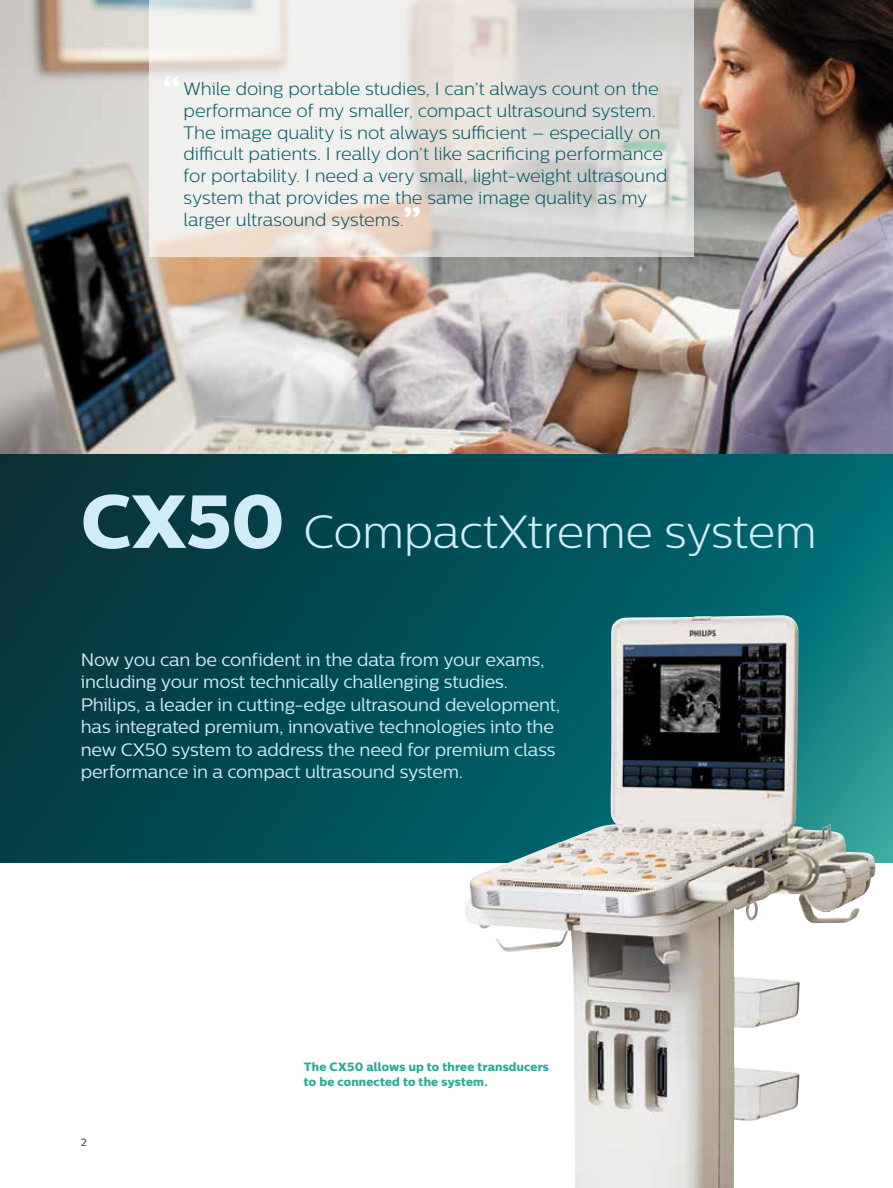
<style>
.page{position:relative;width:893px;height:1188px;background:#fff}
.page>*{position:absolute;margin:0;border:0;box-sizing:border-box;transform-origin:0 0}
.t1{font:300 46.5px "Centrale Sans";letter-spacing:-.01em;color:#d0ecf6}
.t2{font:300 18px/21.8px "Centrale Sans";letter-spacing:-.005em;color:#005862}
.t3{font:18px/22.5px "Centrale Sans";letter-spacing:-.015em;color:#d0ecf6}
.t4{font:12px/15px "Centrale Sans X Bold";letter-spacing:.01em;color:#27ab9a}
.t5{font:10.5px "Centrale Sans";color:#636466}
.s1{font-family:"Centrale Sans X Bold";font-weight:400;font-size:36px;color:#fff}
.s2{font-family:"Centrale Sans X Bold";font-weight:400;font-size:75px}
</style>
<div class="page">
<img style="left:0;top:0;width:893px;height:455px">
<svg style="left:0;top:455px;width:893px;height:407px;background:#055057"></svg>
<img style="left:465px;top:616px;width:336px;height:572px">
<svg style="left:150px;top:0;width:544px;height:256px;background:#e5e2de"></svg>
<p class="t2" style="left:184px;top:78px;width:485px;text-indent:-21px"><span class="s1">“</span>While doing portable studies, I can’t always count on the performance of my smaller, compact ultrasound system.<br>The image quality is not always sufficient – especially on difficult patients. I really don’t like sacrificing performance for portability. I need a very small, light-weight ultrasound system that provides me the same image quality as my larger ultrasound systems.<span class="s1">”</span></p>
<h1 class="t1" style="left:81px;top:505px;width:738px"><span class="s2">CX50</span> CompactXtreme system</h1>
<p class="t3" style="left:81px;top:648px;width:481px">Now you can be confident in the data from your exams, including your most technically challenging studies.<br>Philips, a leader in cutting-edge ultrasound development, has integrated premium, innovative technologies into the new CX50 system to address the need for premium class performance in a compact ultrasound system.</p>
<p class="t5" style="left:81px;top:1136px;width:7px">2</p>
<p class="t4" style="left:304px;top:1059px;width:246px">The CX50 allows up to three transducers to be connected to the system.</p>
</div>
